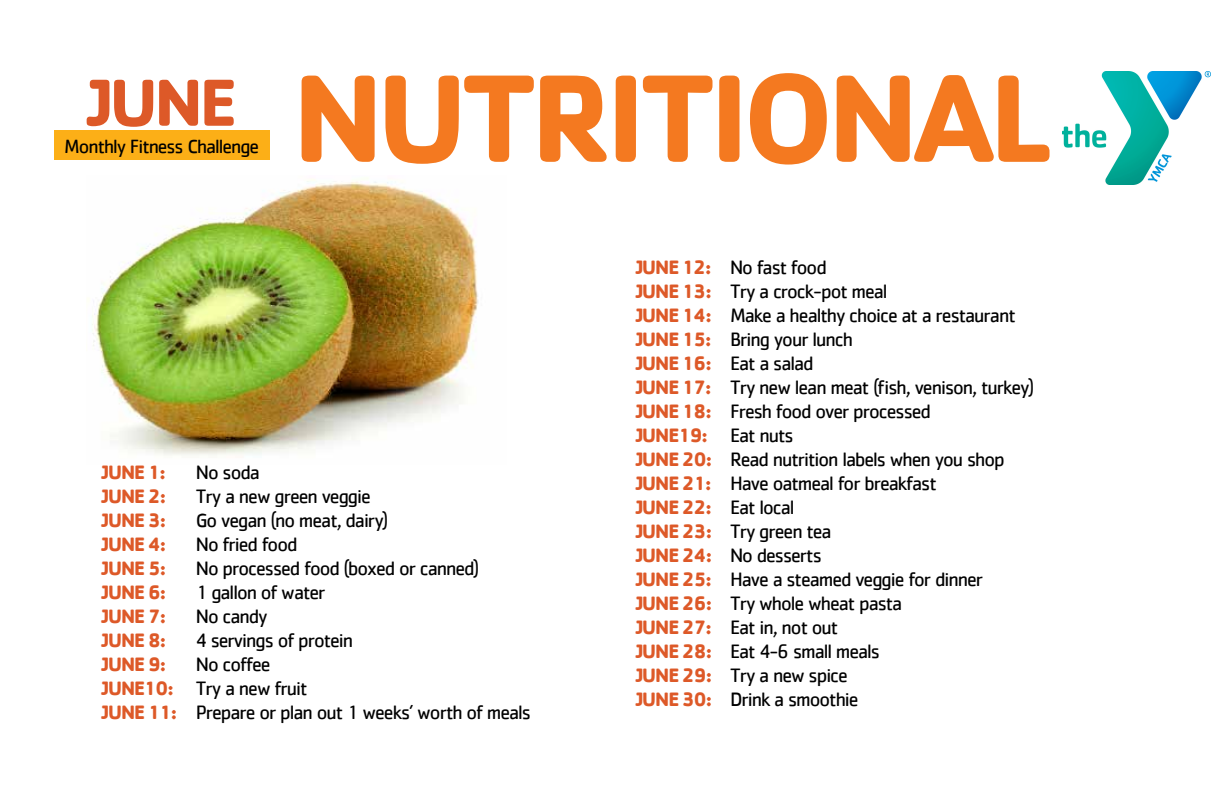
<style>
.page{position:relative;width:1224px;height:792px;background:#fff}
.page>*{position:absolute;margin:0;border:0;box-sizing:border-box;transform-origin:0 0}
.t1{font:700 129.2px "Cachet";letter-spacing:-.05em;color:#f47920}
.t2{font:20px/24px "Cachet";letter-spacing:-.05em;color:#000}
.t3{font:700 20px "Cachet";letter-spacing:-.05em;color:#dd5928}
.t4{font:19.8px "Cachet";letter-spacing:-.05em;color:#000}
.s1{font-weight:700;color:#dd5928}
</style>
<div class="page">
<div style="left:55px;top:130px;width:215px;height:30px;background:#fcaf17"></div>
<img style="left:1062px;top:71px;width:148px;height:113px">
<img style="left:87px;top:178px;width:391px;height:278px">
<h1 class="t1" style="left:88px;top:36px;width:965px"><sup>JUNE</sup> NUTRITIONAL</h1>
<p class="t4" style="left:64px;top:133px;width:197px">Monthly Fitness Challenge</p>
<p class="t3" style="left:102px;top:459px;width:65px">JUNE 1:</p>
<p class="t2" style="left:196px;top:459px;width:66px">No soda</p>
<p class="t3" style="left:102px;top:483px;width:66px">JUNE 2:</p>
<p class="t2" style="left:196px;top:483px;width:177px">Try a new green veggie</p>
<p class="t3" style="left:102px;top:507px;width:66px">JUNE 3:</p>
<p class="t2" style="left:196px;top:507px;width:194px">Go vegan (no meat, dairy)</p>
<p class="t3" style="left:102px;top:531px;width:66px">JUNE 4:</p>
<p class="t2" style="left:196px;top:531px;width:103px">No fried food</p>
<p class="t3" style="left:102px;top:555px;width:66px">JUNE 5:</p>
<p class="t2" style="left:196px;top:555px;width:285px">No processed food (boxed or canned)</p>
<p class="t3" style="left:102px;top:579px;width:66px">JUNE 6:</p>
<p class="t2" style="left:196px;top:579px;width:131px">1 gallon of water</p>
<p class="t3" style="left:102px;top:603px;width:66px">JUNE 7:</p>
<p class="t2" style="left:196px;top:603px;width:73px">No candy</p>
<p class="t3" style="left:102px;top:627px;width:66px">JUNE 8:</p>
<p class="t2" style="left:196px;top:627px;width:159px">4 servings of protein</p>
<p class="t3" style="left:102px;top:651px;width:66px">JUNE 9:</p>
<p class="t2" style="left:102px;top:651px;width:431px;text-indent:94px">No coffee<br><span class="s1">JUNE10:</span> Try a new fruit<br><span class="s1">JUNE 11:</span> Prepare or plan out 1 weeks’ worth of meals</p>
<p class="t2" style="left:636px;top:255px;width:400px"><span class="s1">JUNE 12:</span> No fast food<br><span class="s1">JUNE 13:</span> Try a crock-pot meal<br><span class="s1">JUNE 14:</span> Make a healthy choice at a restaurant<br><span class="s1">JUNE 15:</span> Bring your lunch<br><span class="s1">JUNE 16:</span> Eat a salad<br><span class="s1">JUNE 17:</span> Try new lean meat (fish, venison, turkey)<br><span class="s1">JUNE 18:</span> Fresh food over processed<br><span class="s1">JUNE19:</span> Eat nuts<br><span class="s1">JUNE 20:</span> Read nutrition labels when you shop<br><span class="s1">JUNE 21:</span> Have oatmeal for breakfast<br><span class="s1">JUNE 22:</span> Eat local<br><span class="s1">JUNE 23:</span> Try green tea<br><span class="s1">JUNE 24:</span> No desserts<br><span class="s1">JUNE 25:</span> Have a steamed veggie for dinner<br><span class="s1">JUNE 26:</span> Try whole wheat pasta<br><span class="s1">JUNE 27:</span> Eat in, not out<br><span class="s1">JUNE 28:</span> Eat 4-6 small meals<br><span class="s1">JUNE 29:</span> Try a new spice<br><span class="s1">JUNE 30:</span> Drink a smoothie</p>
</div>
